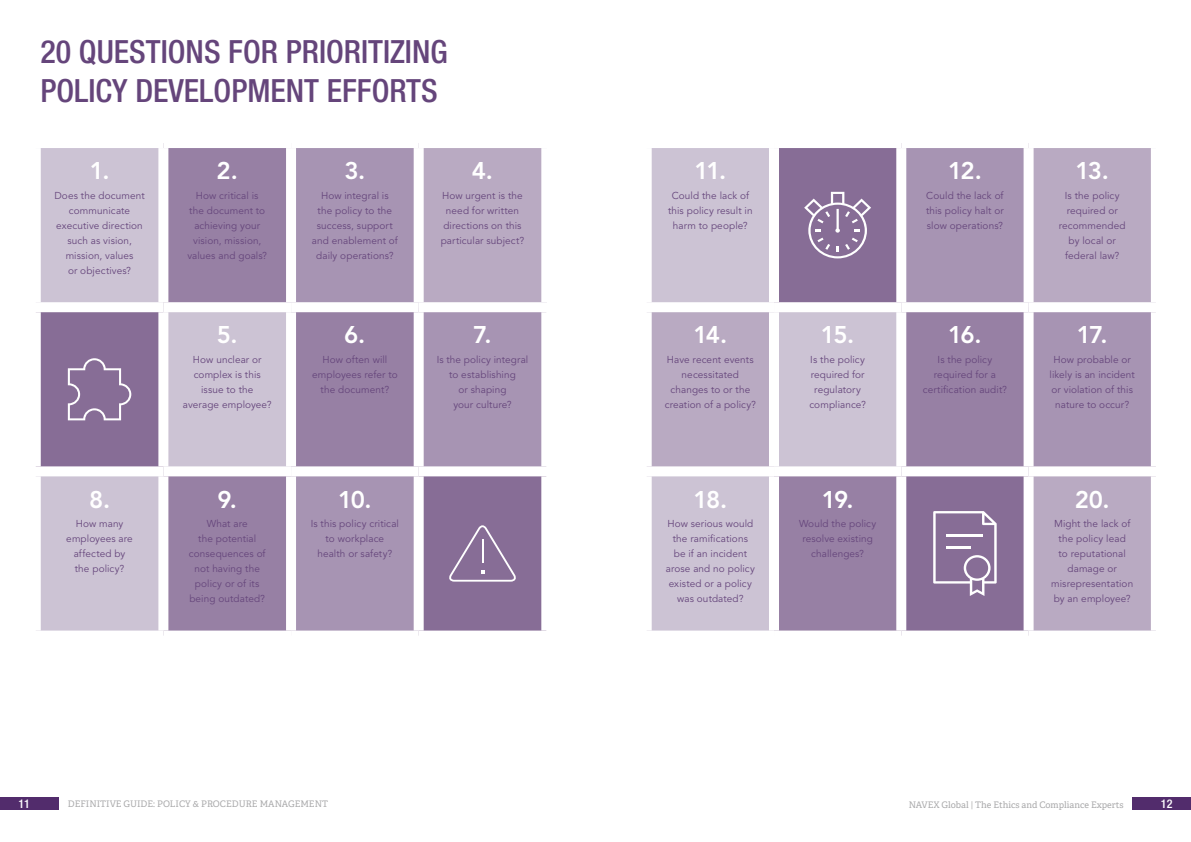
<style>
.page{position:relative;width:1191px;height:842px;background:#fff}
.page>*{position:absolute;margin:0;border:0;box-sizing:border-box;transform-origin:0 0}
.t1{font:500 condensed 32px/38.4px "Helvetica Neue LT Com";color:#65457b}
.t2{font:800 24px "Avenir LT Std";letter-spacing:-.075em;color:#fff}
.t3{font:500 condensed 12px "Helvetica Neue LT Std";color:#fff}
.t4{font:10px/15px "Avenir LT Std";letter-spacing:.01em;color:#65457b;text-align:center}
.t5{font:9px "Adelle";color:#a9a9aa}
.s1{color:#b8b7b7}
</style>
<div class="page">
<div style="left:0;top:797px;width:59px;height:13px;background:#522c6c"></div>
<div style="left:1132px;top:797px;width:59px;height:13px;background:#522c6c"></div>
<div style="left:41px;top:148px;width:117px;height:154px;background:#ccc3d4"></div>
<div style="left:168px;top:148px;width:118px;height:154px;background:#9780a4"></div>
<div style="left:296px;top:148px;width:118px;height:154px;background:#a794b3"></div>
<div style="left:419px;top:143px;width:127px;height:164px;background:#b9aac2"></div>
<svg style="left:41px;top:312px;width:500px;height:319px;background:#a693b2"></svg>
<div style="left:541px;top:148px;width:10px;height:154px;background:#fff"></div>
<div style="left:419px;top:138px;width:132px;height:10px;background:#fff"></div>
<div style="left:419px;top:302px;width:132px;height:10px;background:#fff"></div>
<div style="left:414px;top:148px;width:10px;height:154px;background:#fff"></div>
<div style="left:414px;top:312px;width:10px;height:154px;background:#fff"></div>
<div style="left:158px;top:312px;width:10px;height:154px;background:#fff"></div>
<div style="left:286px;top:312px;width:10px;height:154px;background:#fff"></div>
<div style="left:31px;top:466px;width:132px;height:10px;background:#fff"></div>
<div style="left:163px;top:466px;width:128px;height:10px;background:#fff"></div>
<div style="left:158px;top:476px;width:10px;height:155px;background:#fff"></div>
<div style="left:291px;top:466px;width:128px;height:10px;background:#fff"></div>
<div style="left:286px;top:476px;width:10px;height:155px;background:#fff"></div>
<div style="left:419px;top:466px;width:132px;height:10px;background:#fff"></div>
<div style="left:414px;top:476px;width:10px;height:155px;background:#fff"></div>
<svg style="left:68px;top:358px;width:63px;height:62px;background:#957fa3"></svg>
<svg style="left:449px;top:525px;width:67px;height:57px;background:#927ba0"></svg>
<hr style="left:482px;top:539px;width:2px;height:23px;background:#fff">
<svg style="left:651px;top:148px;width:499px;height:482px;background:#b4a5be"></svg>
<svg style="left:779px;top:312px;width:244px;height:318px;background:#a28fae"></svg>
<div style="left:1028px;top:302px;width:132px;height:10px;background:#fff"></div>
<div style="left:769px;top:148px;width:10px;height:154px;background:#fff"></div>
<div style="left:896px;top:148px;width:10px;height:154px;background:#fff"></div>
<div style="left:1023px;top:148px;width:10px;height:154px;background:#fff"></div>
<div style="left:641px;top:302px;width:133px;height:10px;background:#fff"></div>
<div style="left:901px;top:302px;width:127px;height:10px;background:#fff"></div>
<div style="left:1023px;top:312px;width:10px;height:154px;background:#fff"></div>
<div style="left:774px;top:302px;width:127px;height:10px;background:#fff"></div>
<div style="left:769px;top:312px;width:10px;height:154px;background:#fff"></div>
<div style="left:896px;top:312px;width:10px;height:154px;background:#fff"></div>
<div style="left:901px;top:466px;width:127px;height:10px;background:#fff"></div>
<div style="left:641px;top:466px;width:133px;height:10px;background:#fff"></div>
<div style="left:774px;top:466px;width:127px;height:10px;background:#fff"></div>
<div style="left:769px;top:476px;width:10px;height:154px;background:#fff"></div>
<div style="left:896px;top:476px;width:10px;height:154px;background:#fff"></div>
<div style="left:1028px;top:466px;width:132px;height:10px;background:#fff"></div>
<div style="left:1023px;top:476px;width:10px;height:154px;background:#fff"></div>
<svg style="left:804px;top:192px;width:67px;height:66px;background:#9c87a8"></svg>
<svg style="left:933px;top:511px;width:63px;height:85px;background:#9b86a7"></svg>
<hr style="left:946px;top:534px;width:37px;height:3px;background:#fff">
<hr style="left:946px;top:546px;width:25px;height:2px;background:#fff">
<h1 class="t1" style="left:40px;top:33px;width:408px">20 QUESTIONS FOR PRIORITIZING<br>POLICY DEVELOPMENT EFFORTS</h1>
<h2 class="t2" style="left:90px;top:157px;width:21px">1.</h2>
<p class="t4" style="left:54px;top:188px;width:92px">Does the document communicate executive direction such as vision, mission, values<br>or objectives?</p>
<h2 class="t2" style="left:89px;top:485px;width:23px">8.</h2>
<p class="t4" style="left:66px;top:516px;width:68px">How many employees are affected by the policy?</p>
<h2 class="t2" style="left:216px;top:157px;width:23px">2.</h2>
<p class="t4" style="left:187px;top:188px;width:81px">How critical is the document to achieving your vision, mission, values and goals?</p>
<h2 class="t2" style="left:217px;top:321px;width:22px">5.</h2>
<p class="t4" style="left:183px;top:352px;width:90px">How unclear or complex is this issue to the average employee?</p>
<h2 class="t2" style="left:217px;top:485px;width:21px">9.</h2>
<p class="t4" style="left:189px;top:516px;width:78px">What are<br>the potential consequences of not having the policy or of its being outdated?</p>
<h2 class="t2" style="left:344px;top:157px;width:22px">3.</h2>
<p class="t4" style="left:312px;top:188px;width:88px">How integral is<br>the policy to the success, support and enablement of daily operations?</p>
<h2 class="t2" style="left:344px;top:321px;width:23px">6.</h2>
<p class="t4" style="left:312px;top:352px;width:87px">How often will employees refer to the document?</p>
<h2 class="t2" style="left:338px;top:485px;width:35px">10.</h2>
<p class="t4" style="left:311px;top:516px;width:90px">Is this policy critical to workplace health or safety?</p>
<h2 class="t2" style="left:472px;top:157px;width:23px">4.</h2>
<p class="t4" style="left:441px;top:188px;width:85px">How urgent is the need for written directions on this particular subject?</p>
<h2 class="t2" style="left:473px;top:321px;width:20px">7.</h2>
<p class="t4" style="left:437px;top:352px;width:93px">Is the policy integral to establishing<br>or shaping<br>your culture?</p>
<h2 class="t2" style="left:694px;top:157px;width:33px">11.</h2>
<p class="t4" style="left:668px;top:188px;width:86px">Could the lack of this policy result in harm to people?</p>
<h2 class="t2" style="left:693px;top:321px;width:35px">14.</h2>
<p class="t4" style="left:664px;top:352px;width:93px">Have recent events necessitated changes to or the creation of a policy?</p>
<h2 class="t2" style="left:693px;top:485px;width:35px">18.</h2>
<p class="t4" style="left:665px;top:516px;width:91px">How serious would the ramifications be if an incident arose and no policy existed or a policy was outdated?</p>
<h2 class="t2" style="left:821px;top:321px;width:35px">15.</h2>
<p class="t4" style="left:809px;top:352px;width:58px">Is the policy required for regulatory compliance?</p>
<h2 class="t2" style="left:821px;top:485px;width:33px">19.</h2>
<p class="t4" style="left:799px;top:516px;width:79px">Would the policy resolve existing challenges?</p>
<h2 class="t2" style="left:948px;top:157px;width:35px">12.</h2>
<p class="t4" style="left:926px;top:188px;width:79px;text-align:justify">Could the lack of this policy halt or slow operations?</p>
<h2 class="t2" style="left:948px;top:321px;width:35px">16.</h2>
<p class="t4" style="left:922px;top:352px;width:86px">Is the policy required for a certification audit?</p>
<h2 class="t2" style="left:1075px;top:157px;width:35px">13.</h2>
<p class="t4" style="left:1058px;top:188px;width:68px">Is the policy required or recommended by local or federal law?</p>
<h2 class="t2" style="left:1077px;top:321px;width:32px">17.</h2>
<p class="t4" style="left:1049px;top:352px;width:87px">How probable or likely is an incident or violation of this nature to occur?</p>
<h2 class="t2" style="left:1074px;top:485px;width:36px">20.</h2>
<p class="t4" style="left:1051px;top:516px;width:83px">Might the lack of the policy lead<br>to reputational damage or misrepresentation by an employee?</p>
<p class="t3" style="left:19px;top:796px;width:13px">11</p>
<p class="t5" style="left:68px;top:797px;width:262px">DEFINITIVE GUIDE: POLICY &amp; PROCEDURE MANAGEMENT</p>
<p class="t5" style="left:908px;top:798px;width:216px">NAVEX Global <span class="s1">|</span> The Ethics and Compliance Experts</p>
<p class="t3" style="left:1161px;top:796px;width:13px">12</p>
</div>
